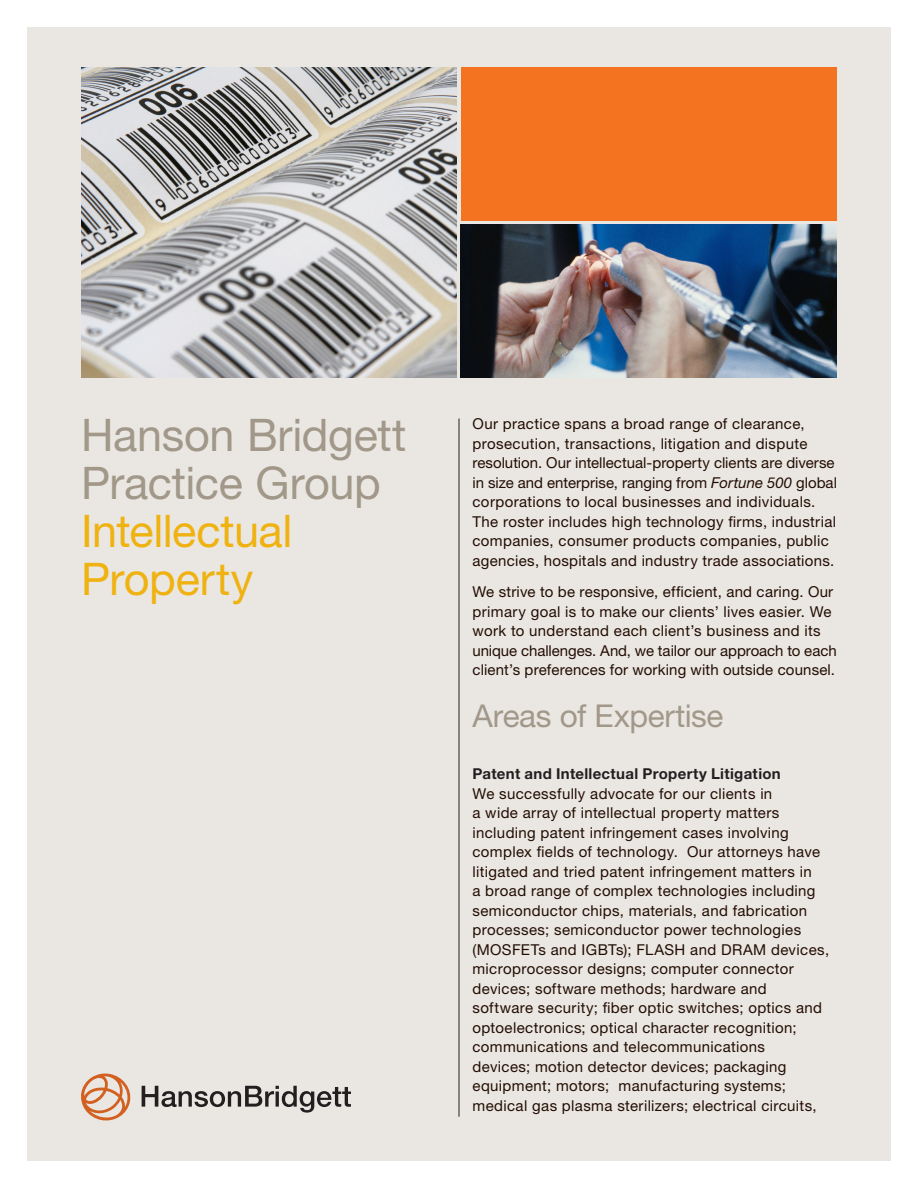
<style>
.page{position:relative;width:918px;height:1188px;background:#fff}
.page>*{position:absolute;margin:0;border:0;box-sizing:border-box;transform-origin:0 0}
.Practice_Group_Title{font:45px "Helvetica Neue LT Std";letter-spacing:-.01em;color:#a1988a}
.Section_Subhead{font:45px/48px "Helvetica Neue LT Std";letter-spacing:-.01em;color:#efb211}
.Section_Headers{font:31.5px "Helvetica Neue LT Std";letter-spacing:-.015em;color:#a1988a}
.Body_Copy{font:15px/19.5px "Helvetica Neue LT Std";letter-spacing:.025em;color:#230d02}
.Section_Subhead-2{font:700 15px "Helvetica Neue LT Std";letter-spacing:.02em;color:#231f20}
.s1{font-style:italic}
</style>
<div class="page">
<div style="left:27px;top:27px;width:864px;height:1134px;background:#eae7e3"></div>
<hr style="left:459px;top:418px;width:1px;height:699px;background:#231f20">
<svg style="left:142px;top:1086px;width:209px;height:27px"></svg>
<svg style="left:81px;top:1074px;width:50px;height:46px"></svg>
<div style="left:461px;top:68px;width:375px;height:153px;background:#f47321"></div>
<img style="left:461px;top:224px;width:375px;height:154px">
<img style="left:81px;top:68px;width:376px;height:310px">
<p class="Practice_Group_Title" style="left:81px;top:408px;width:327px">Hanson Bridgett</p>
<p class="Practice_Group_Title" style="left:81px;top:456px;width:301px">Practice Group</p>
<p class="Section_Subhead" style="left:81px;top:506px;width:213px">Intellectual<br>Property</p>
<p class="Body_Copy" style="left:472px;top:414px;width:366px">Our practice spans a broad range of clearance, prosecution, transactions, litigation and dispute resolution. Our intellectual-property clients are diverse in size and enterprise, ranging from <span class="s1">Fortune 500</span> global corporations to local businesses and individuals.<br>The roster includes high technology firms, industrial companies, consumer products companies, public agencies, hospitals and industry trade associations.</p>
<p class="Body_Copy" style="left:472px;top:582px;width:366px">We strive to be responsive, efficient, and caring. Our primary goal is to make our clients’ lives easier. We work to understand each client’s business and its unique challenges. And, we tailor our approach to each client’s preferences for working with outside counsel.</p>
<p class="Section_Headers" style="left:472px;top:697px;width:253px">Areas of Expertise</p>
<p class="Section_Subhead-2" style="left:472px;top:765px;width:310px">Patent and Intellectual Property Litigation</p>
<p class="Body_Copy" style="left:472px;top:783px;width:358px">We successfully advocate for our clients in<br>a wide array of intellectual property matters including patent infringement cases involving complex fields of technology. Our attorneys have litigated and tried patent infringement matters in<br>a broad range of complex technologies including semiconductor chips, materials, and fabrication processes; semiconductor power technologies (MOSFETs and IGBTs); FLASH and DRAM devices, microprocessor designs; computer connector devices; software methods; hardware and software security; fiber optic switches; optics and optoelectronics; optical character recognition; communications and telecommunications<br>devices; motion detector devices; packaging equipment; motors; manufacturing systems; medical gas plasma sterilizers; electrical circuits,</p>
</div>
